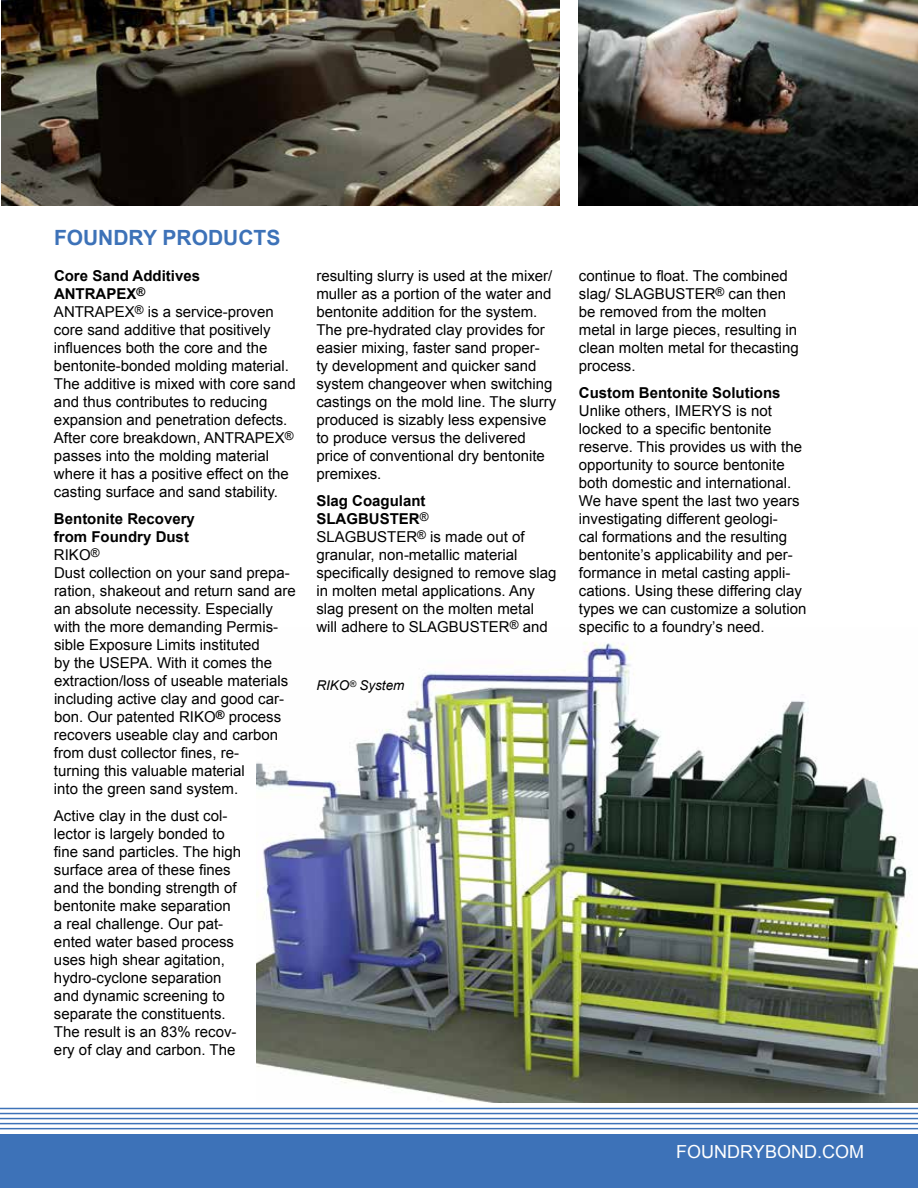
<style>
.page{position:relative;width:918px;height:1188px;background:#fff}
.page>*{position:absolute;margin:0;border:0;box-sizing:border-box;transform-origin:0 0}
.t1{font:700 21px "Arial";color:#3d72b8}
.t2{font:18px "Arial";color:#fff}
.t3{font:15px/18px "Arial";color:#000}
.t4{font:700 15px "Arial";color:#000}
.t5{font:italic 13.5px "Arial";color:#000}
.s1{font-weight:700}
</style>
<div class="page">
<img style="left:256px;top:642px;width:662px;height:461px">
<div style="left:0;top:1134px;width:918px;height:54px;background:#3d72b8"></div>
<hr style="left:0;top:1128px;width:918px;height:1px;background:#3d72b8">
<hr style="left:0;top:1123px;width:918px;height:1px;background:#3d72b8">
<hr style="left:0;top:1118px;width:918px;height:1px;background:#3d72b8">
<hr style="left:0;top:1113px;width:918px;height:1px;background:#3d72b8">
<hr style="left:0;top:1108px;width:918px;height:1px;background:#3d72b8">
<img style="left:1px;top:0;width:559px;height:206px">
<img style="left:579px;top:0;width:339px;height:205px">
<h1 class="t1" style="left:54px;top:224px;width:228px">FOUNDRY PRODUCTS</h1>
<p class="t3" style="left:54px;top:267px;width:243px"><span class="s1">Core Sand Additives<br>ANTRAPEX</span><sup>®<br></sup>ANTRAPEX<sup>®</sup> is a service-proven core sand additive that positively influences both the core and the bentonite-bonded molding material.<br>The additive is mixed with core sand and thus contributes to reducing expansion and penetration defects.<br>After core breakdown, ANTRAPEX<sup>® </sup>passes into the molding material where it has a positive effect on the casting surface and sand stability.</p>
<p class="t3" style="left:54px;top:510px;width:243px"><span class="s1">Bentonite Recovery<br>from Foundry Dust<br></span>RIKO<sup>®<br></sup>Dust collection on your sand prepa&shy;ration, shakeout and return sand are an absolute necessity. Especially with the more demanding Permis&shy;sible Exposure Limits instituted<br>by the USEPA. With it comes the extraction/loss of useable materials including active clay and good car&shy;bon. Our patented RIKO<sup>®</sup> process recovers useable clay and carbon from dust collector fines, re-<br>turning this valuable material<br>into the green sand system.</p>
<p class="t3" style="left:54px;top:807px;width:189px">Active clay in the dust col&shy;lector is largely bonded to fine sand particles. The high surface area of these fines and the bonding strength of bentonite make separation a real challenge. Our pat&shy;ented water based process uses high shear agitation, hydro-cyclone separation and dynamic screening to separate the constituents.<br>The result is an 83% recov&shy;ery of clay and carbon. The</p>
<p class="t3" style="left:316px;top:267px;width:241px">resulting slurry is used at the mixer/ muller as a portion of the water and bentonite addition for the system.<br>The pre-hydrated clay provides for easier mixing, faster sand proper-<br>ty development and quicker sand system changeover when switching castings on the mold line. The slurry produced is sizably less expensive to produce versus the delivered price of conventional dry bentonite premixes.</p>
<p class="t3" style="left:316px;top:492px;width:242px"><span class="s1">Slag Coagulant<br>SLAGBUSTER</span><sup>®<br></sup>SLAGBUSTER<sup>®</sup> is made out of granular, non-metallic material specifically designed to remove slag in molten metal applications. Any slag present on the molten metal will adhere to SLAGBUSTER<sup>®</sup> and</p>
<p class="t5" style="left:316px;top:677px;width:89px">RIKO<sup>®</sup> System</p>
<p class="t3" style="left:579px;top:267px;width:222px">continue to float. The combined slag/ SLAGBUSTER<sup>®</sup> can then be removed from the molten metal in large pieces, resulting in clean molten metal for thecasting process.</p>
<p class="t4" style="left:579px;top:383px;width:203px">Custom Bentonite Solutions</p>
<p class="t3" style="left:579px;top:402px;width:229px">Unlike others, IMERYS is not locked to a specific bentonite reserve. This provides us with the opportunity to source bentonite both domestic and international.<br>We have spent the last two years investigating different geologi-<br>cal formations and the resulting bentonite’s applicability and per&shy;formance in metal casting appli&shy;cations. Using these differing clay types we can customize a solution specific to a foundry’s need.</p>
<p class="t2" style="left:676px;top:1140px;width:189px">FOUNDRYBOND.COM</p>
</div>
